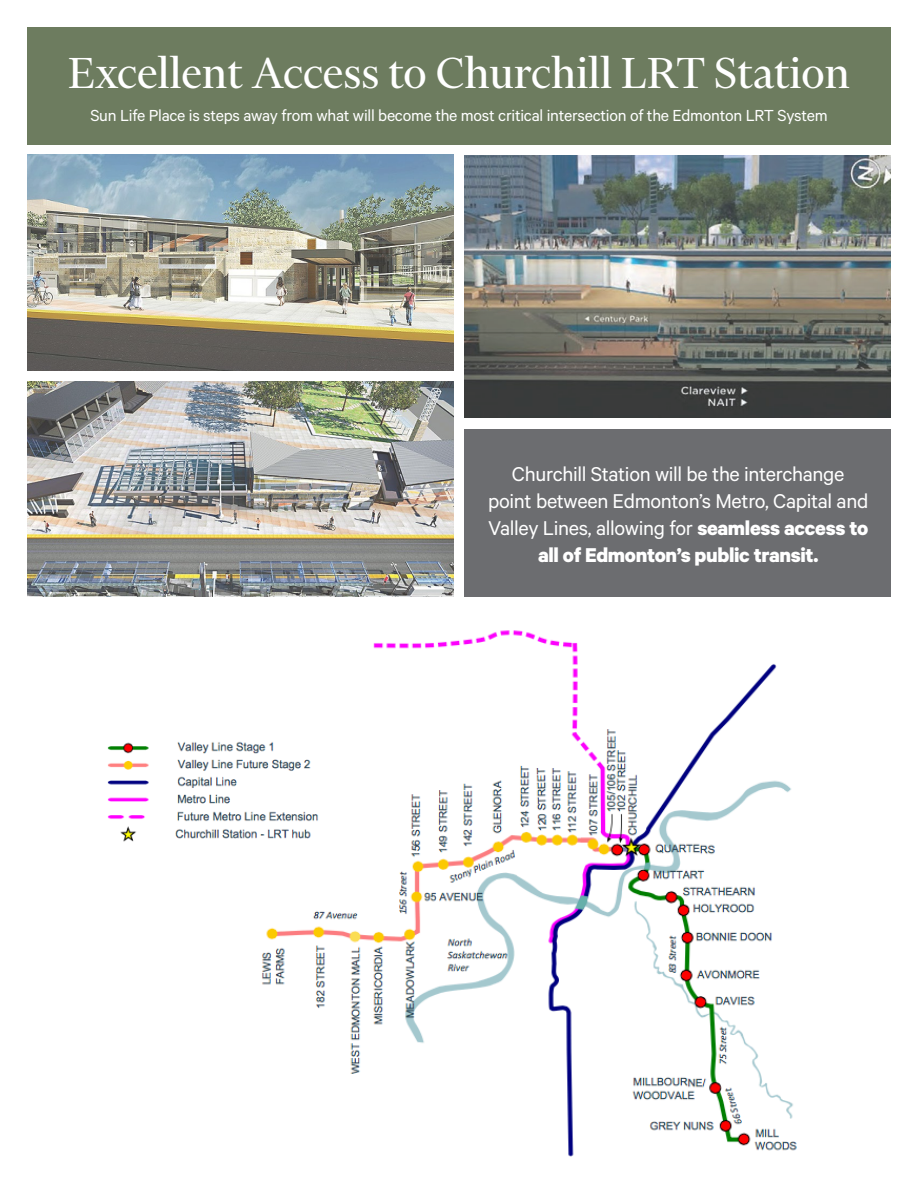
<style>
.page{position:relative;width:918px;height:1188px;background:#fff}
.page>*{position:absolute;margin:0;border:0;box-sizing:border-box;transform-origin:0 0}
.t1{font:49.65px "Financier Display";letter-spacing:.01em;color:#fff}
.t2{font:22.5px/27px "Calibre";letter-spacing:-.015em;color:#fff;text-align:center}
.t3{font:18px "Calibre";letter-spacing:-.015em;color:#fff}
.t4{font:300 18px "Futura BT";letter-spacing:-.015em;color:#fff}
.s1{font-weight:700}
</style>
<div class="page">
<div style="left:27px;top:27px;width:864px;height:118px;background:#6d7c5f"></div>
<img style="left:27px;top:382px;width:426px;height:215px">
<img style="left:27px;top:155px;width:426px;height:215px">
<img style="left:465px;top:155px;width:426px;height:263px">
<div style="left:465px;top:430px;width:426px;height:167px;background:#6c6d70"></div>
<img style="left:261px;top:630px;width:536px;height:527px">
<img style="left:107px;top:734px;width:218px;height:114px">
<h1 class="t1" style="left:69px;top:47px;width:782px">Excellent Access to Churchill LRT Station</h1>
<p class="t3" style="left:90px;top:105px;width:739px">Sun Life Place is steps away from what will become the most critical intersection of the Edmonton LRT System</p>
<p class="t4" style="left:69px;top:106px;width:301px">Sun Life Place is steps away from what wil</p>
<p class="t4" style="left:427px;top:106px;width:423px">e the most cr tical intersection of the Edm ton LRT System</p>
<p class="t2" style="left:488px;top:460px;width:382px">Churchill Station will be the interchange point between Edmonton’s Metro, Capital and Valley Lines, allowing for <span class="s1">seamless access to all of Edmonton’s public transit.</span></p>
</div>
